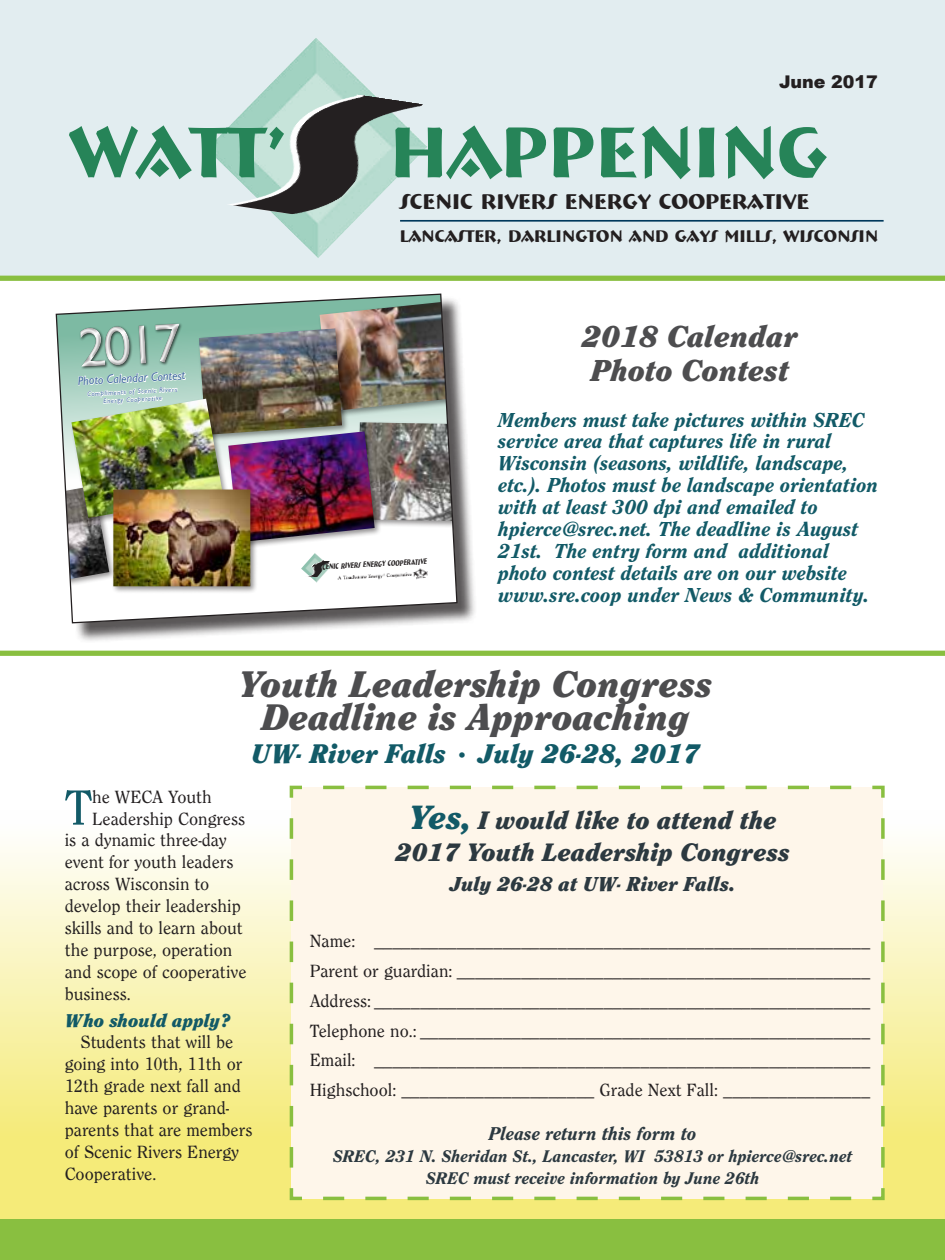
<style>
.page{position:relative;width:945px;height:1260px;background:#fff}
.page>*{position:absolute;margin:0;border:0;box-sizing:border-box;transform-origin:0 0}
.t1{font:700 73.15px "Bremen BT";color:#268458}
.t2{font:55.65px "Gill Sans";color:#fff}
.t3{font:51.1px "Clearface Regular DTC";color:#125a67}
.t4{font:38.5px/33.2px "Clearface Black Italic DTC";color:#4d4d4f;text-align:center}
.t5{font:31.5px/33.2px "Clearface Black Italic DTC";color:#4d4d4f}
.t6{font:28px "Clearface Black Italic DTC";color:#125a67}
.t7{font:26.25px/31.5px "Clearface Black Italic DTC";color:#2c3940;text-align:center}
.t8{font:700 22.05px "Bremen BT";color:#231f20}
.t9{font:21px/21.9px "Clearface Heavy Italic DTC";color:#125a67}
.t10{font:21px "Clearface Black Italic DTC";color:#2c3940}
.t11{font:19.25px "Clearface Heavy Italic DTC";color:#2c3940}
.t12{font:19.25px "Clearface Black Italic DTC";color:#125a67}
.t13{font:18.38px/21.9px "Clearface Regular DTC";color:#231f20;text-align:justify}
.t14{font:17.5px/21.9px "Clearface Heavy Italic DTC";color:#2c3940;text-align:center}
.t15{font:900 17.5px "Arial";color:#231f20}
.t16{font:700 17.32px "Bremen BT";color:#231f20}
.t17{font:italic 12.08px "Gill Sans";color:#416b9e}
.t18{font:italic 700 8.05px "Bremen BT";color:#231f20;scale:.7 1}
.t19{font:italic 6.65px/7.9px "Gill Sans";color:#416b9e;text-align:center}
.s1{font-size:35px;color:#125a67}
</style>
<div class="page">
<svg style="left:0;top:846px;width:945px;height:374px;background:#f7f0a4"></svg>
<div style="left:0;top:0;width:945px;height:278px;background:#e2edf0"></div>
<hr style="left:400px;top:220px;width:484px;height:2px;background:#00395c">
<img style="left:207px;top:38px;width:220px;height:220px">
<img style="left:223px;top:89px;width:194px;height:129px">
<img style="left:230px;top:90px;width:193px;height:129px">
<div style="left:0;top:276px;width:945px;height:5px;background:#89bf40"></div>
<div style="left:0;top:1220px;width:945px;height:40px;background:#89bf40"></div>
<div style="left:288px;top:785px;width:598px;height:417px;background:#fef6ea"></div>
<div style="left:0;top:651px;width:945px;height:5px;background:#89bf40"></div>
<div style="left:58px;top:296px;width:419px;height:347px;background:#231f20;opacity:.75"></div>
<img style="left:55px;top:293px;width:403px;height:331px">
<p class="t15" style="left:779px;top:69px;width:100px">June 2017</p>
<h1 class="t1" style="left:70px;top:107px;width:217px">WATT’</h1>
<h1 class="t1" style="left:390px;top:107px;width:438px">HAPPENING</h1>
<h2 class="t2" style="left:77px;top:316px;width:105px;rotate:-3deg">2017</h2>
<p class="t17" style="left:78px;top:374px;width:109px;rotate:-3deg">Photo Calendar Contest</p>
<p class="t19" style="left:87px;top:390px;width:92px;rotate:-3deg">Compliments of Scenic Rivers<br>Energy Cooperative</p>
<p class="t8" style="left:400px;top:188px;width:411px">SCENIC RIVERS ENERGY COOPERATIVE</p>
<p class="t16" style="left:400px;top:225px;width:480px">LANCASTER, DARLINGTON AND GAYS MILLS, WISCONSIN</p>
<p class="t18" style="left:322px;top:562px;width:151px;rotate:-3deg">cenic Rivers Energy Cooperative</p>
<h3 class="t5" style="left:581px;top:320px;width:217px">2018 Calendar<br>Photo Contest</h3>
<p class="t9" style="left:498px;top:408px;width:382px">Members must take pictures within SREC service area that captures life in rural Wisconsin (seasons, wildlife, landscape, etc.). Photos must be landscape orientation with at least 300 dpi and emailed to hpierce@srec.net. The deadline is August 21st. The entry form and additional photo contest details are on our website www.sre.coop under News &amp; Community.</p>
<h3 class="t4" style="left:238px;top:667px;width:476px">Youth Leadership Congress<br>Deadline is Approaching</h3>
<h3 class="t6" style="left:251px;top:738px;width:450px">UW- River Falls • July 26-28, 2017</h3>
<h3 class="t3" style="left:65px;top:779px;width:29px">T</h3>
<p class="t13" style="left:92px;top:785px;width:121px">he WECA Youth</p>
<p class="t13" style="left:92px;top:807px;width:154px">Leadership Congress</p>
<p class="t13" style="left:65px;top:829px;width:164px">is a dynamic three-day</p>
<p class="t13" style="left:65px;top:851px;width:170px">event for youth leaders</p>
<p class="t13" style="left:65px;top:873px;width:146px">across Wisconsin to</p>
<p class="t13" style="left:65px;top:895px;width:178px">develop their leadership</p>
<p class="t13" style="left:65px;top:917px;width:179px">skills and to learn about</p>
<p class="t13" style="left:65px;top:938px;width:169px">the purpose, operation</p>
<p class="t13" style="left:65px;top:960px;width:183px">and scope of cooperative</p>
<p class="t13" style="left:65px;top:982px;width:67px">business.</p>
<p class="t12" style="left:65px;top:1009px;width:167px">Who should apply?</p>
<p class="t13" style="left:65px;top:1031px;width:189px;text-align:left;text-indent:16px">Students that will be going into 10th, 11th or<br>12th grade next fall and have parents or grand&shy;parents that are members of Scenic Rivers Energy<br>Cooperative.</p>
<h3 class="t7" style="left:395px;top:804px;width:396px"><span class="s1">Yes,</span> I would like to attend the<br>2017 Youth Leadership Congress</h3>
<p class="t10" style="left:450px;top:871px;width:287px">July 26-28 at UW- River Falls.</p>
<p class="t13" style="left:310px;top:926px;width:562px;line-height:29.8px">Name: ______________________________________________________ Parent or guardian: _____________________________________________ Address: ______________________________________________________ Telephone no.: _________________________________________________ Email: ______________________________________________________ Highschool: _____________________ Grade Next Fall: ________________</p>
<p class="t11" style="left:489px;top:1123px;width:209px">Please return this form to</p>
<p class="t14" style="left:333px;top:1145px;width:521px">SREC, 231 N. Sheridan St., Lancaster, WI 53813 or hpierce@srec.net<br>SREC must receive information by June 26th</p>
</div>
